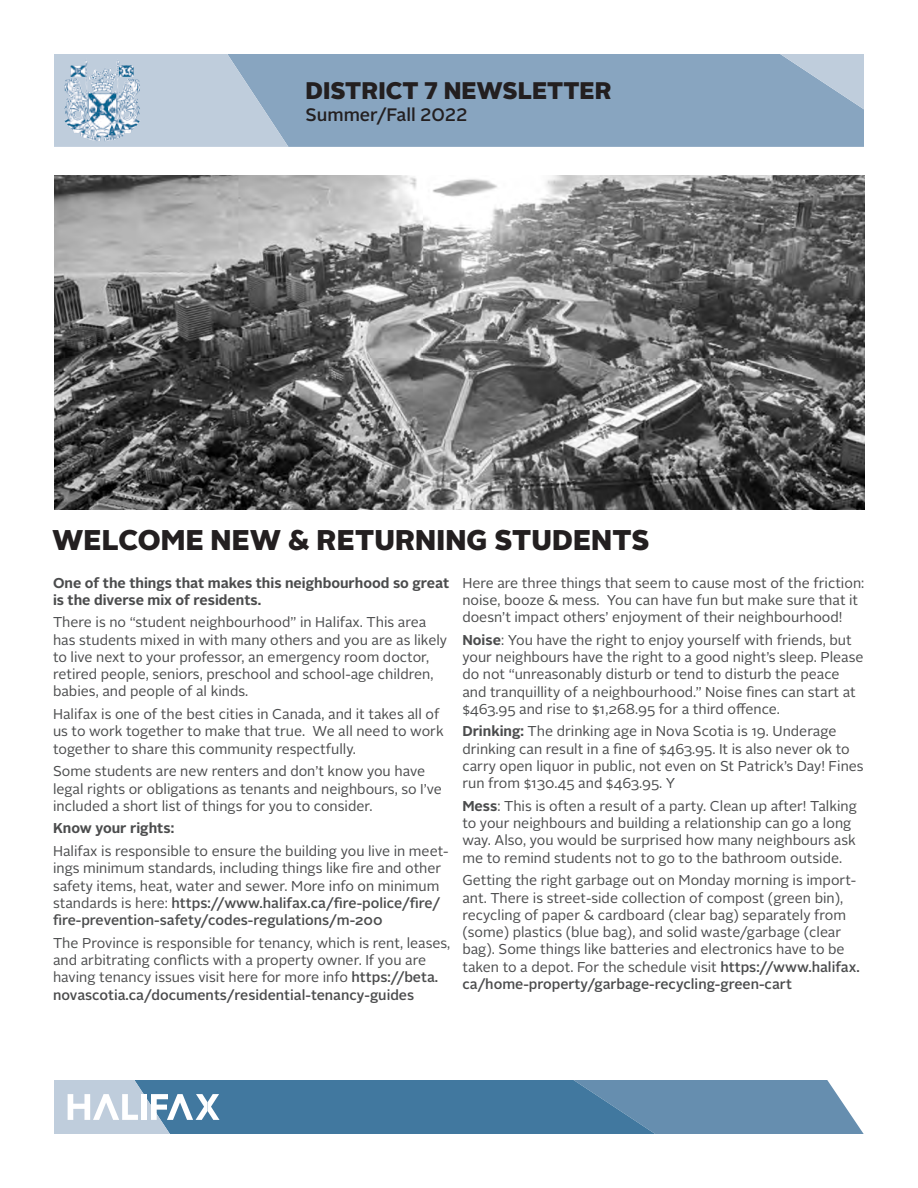
<style>
.page{position:relative;width:918px;height:1188px;background:#fff}
.page>*{position:absolute;margin:0;border:0;box-sizing:border-box;transform-origin:0 0}
.Cover_-_Title{font:900 28.5px "Alright Sans";letter-spacing:.005em;color:#231f20}
.t1{font:900 24px "Alright Sans";color:#231f20}
.t2{font:500 18px "Alright Sans";color:#231f20}
.Body_Copy{font:14.25px/17.2px "Alright Sans";color:#4b4c4d}
.Body_Copy-2{font:700 14.25px/17.2px "Alright Sans";color:#4b4c4d}
.s1{font-weight:500}
.s2{font-weight:700}
</style>
<div class="page">
<div style="left:288px;top:54px;width:576px;height:93px;background:#88a5c0"></div>
<svg style="left:54px;top:54px;width:234px;height:93px;background:#b5c6d7"></svg>
<svg style="left:780px;top:54px;width:84px;height:55px;background:#a4b9ce"></svg>
<img style="left:64px;top:59px;width:75px;height:83px">
<svg style="left:54px;top:1080px;width:810px;height:54px;background:#648faf"></svg>
<img style="left:54px;top:176px;width:810px;height:334px">
<p class="t1" style="left:306px;top:74px;width:308px">DISTRICT 7 NEWSLETTER</p>
<p class="t2" style="left:306px;top:102px;width:163px">Summer/Fall 2022</p>
<p class="Cover_-_Title" style="left:52px;top:520px;width:599px">WELCOME NEW &amp; RETURNING STUDENTS</p>
<p class="Body_Copy-2" style="left:53px;top:574px;width:398px">One of the things that makes this neighbourhood so great is the diverse mix of residents.</p>
<p class="Body_Copy" style="left:53px;top:614px;width:396px">There is no “student neighbourhood” in Halifax. This area has students mixed in with many others and you are as likely to live next to your professor, an emergency room doctor, retired people, seniors, preschool and school-age children, babies, and people of al kinds.</p>
<p class="Body_Copy" style="left:53px;top:706px;width:392px">Halifax is one of the best cities in Canada, and it takes all of us to work together to make that true. We all need to work together to share this community respectfully.</p>
<p class="Body_Copy" style="left:53px;top:763px;width:391px">Some students are new renters and don’t know you have legal rights or obligations as tenants and neighbours, so I’ve included a short list of things for you to consider.</p>
<p class="Body_Copy-2" style="left:53px;top:820px;width:123px">Know your rights:</p>
<p class="Body_Copy" style="left:53px;top:843px;width:397px">Halifax is responsible to ensure the building you live in meet&shy;ings minimum standards, including things like fire and other safety items, heat, water and sewer. More info on minimum standards is here: <span class="s1">https://www.halifax.ca/fire-police/fire/ fire-prevention-safety/codes-regulations/m-200</span></p>
<p class="Body_Copy" style="left:53px;top:934px;width:399px">The Province is responsible for tenancy, which is rent, leases, and arbitrating conflicts with a property owner. If you are having tenancy issues visit here for more info <span class="s1">https://beta. novascotia.ca/documents/residential-tenancy-guides</span></p>
<p class="Body_Copy" style="left:462px;top:574px;width:403px">Here are three things that seem to cause most of the friction: noise, booze &amp; mess. You can have fun but make sure that it doesn’t impact others’ enjoyment of their neighbourhood!</p>
<p class="Body_Copy" style="left:462px;top:631px;width:403px"><span class="s2">Noise</span>: You have the right to enjoy yourself with friends, but your neighbours have the right to a good night’s sleep. Please do not “unreasonably disturb or tend to disturb the peace and tranquillity of a neighbourhood.” Noise fines can start at $463.95 and rise to $1,268.95 for a third offence.</p>
<p class="Body_Copy" style="left:462px;top:723px;width:403px"><span class="s2">Drinking:</span> The drinking age in Nova Scotia is 19. Underage drinking can result in a fine of $463.95. It is also never ok to carry open liquor in public, not even on St Patrick’s Day! Fines run from $130.45 and $463.95. Y</p>
<p class="Body_Copy" style="left:462px;top:798px;width:396px"><span class="s2">Mess</span>: This is often a result of a party. Clean up after! Talking to your neighbours and building a relationship can go a long way. Also, you would be surprised how many neighbours ask me to remind students not to go to the bathroom outside.</p>
<p class="Body_Copy" style="left:462px;top:872px;width:399px">Getting the right garbage out on Monday morning is import&shy;ant. There is street-side collection of compost (green bin), recycling of paper &amp; cardboard (clear bag) separately from (some) plastics (blue bag), and solid waste/garbage (clear bag). Some things like batteries and electronics have to be taken to a depot. For the schedule visit <span class="s1">https://www.halifax. ca/home-property/garbage-recycling-green-cart</span></p>
</div>
